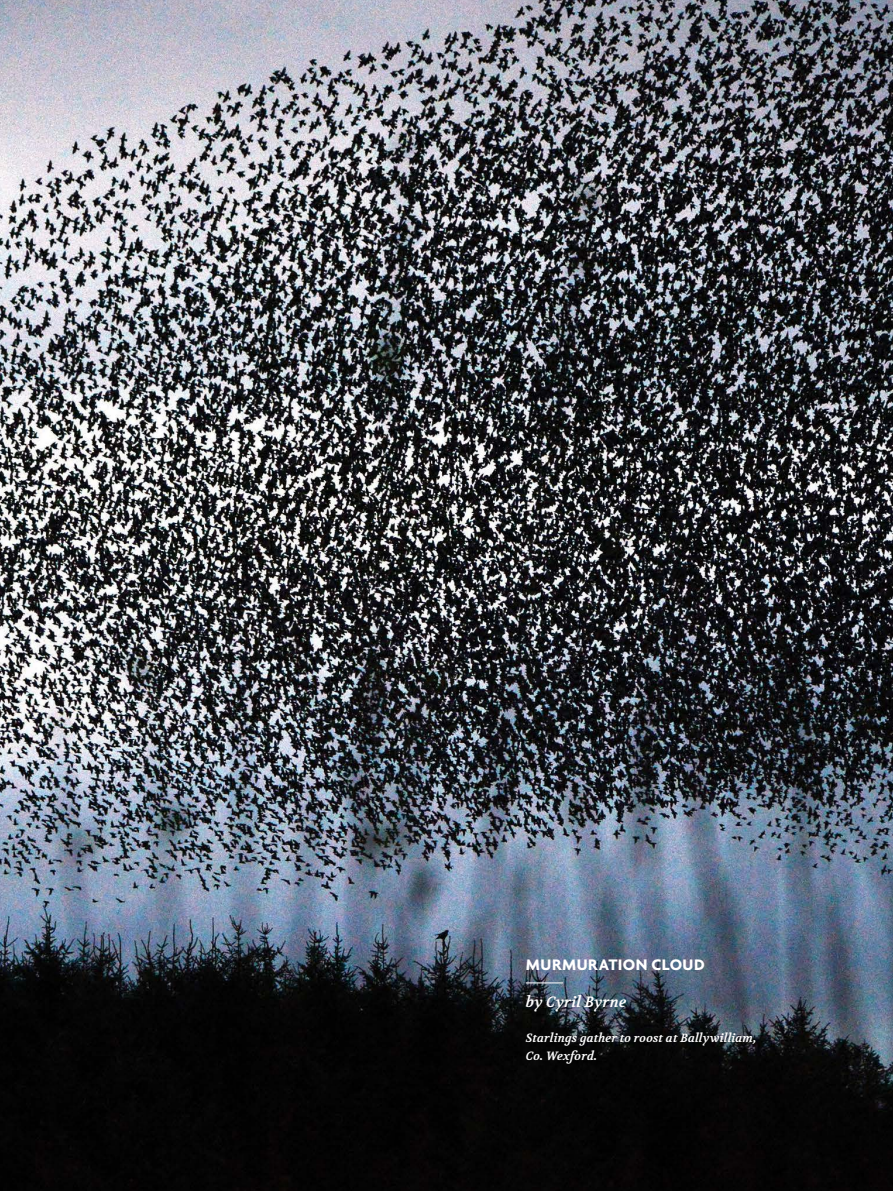
<style>
.page{position:relative;width:893px;height:1191px;background:#fff}
.page>*{position:absolute;margin:0;border:0;box-sizing:border-box;transform-origin:0 0}
.t1{font:700 16.5px "Agenda";letter-spacing:.025em;color:#fff}
.t2{font:italic 700 15px "Volkhov";letter-spacing:.01em;color:#fff}
.t3{font:italic 700 12px/18px "Volkhov";letter-spacing:.01em;color:#fff}
</style>
<div class="page">
<img style="left:0;top:0;width:893px;height:1191px">
<hr style="left:526px;top:982px;width:37px;height:1px;background:#fff">
<h1 class="t1" style="left:526px;top:954px;width:180px">MURMURATION CLOUD</h1>
<p class="t2" style="left:526px;top:992px;width:102px">by Cyril Byrne</p>
<p class="t3" style="left:526px;top:1029px;width:232px">Starlings gather to roost at Ballywilliam,<br>Co. Wexford.</p>
</div>
